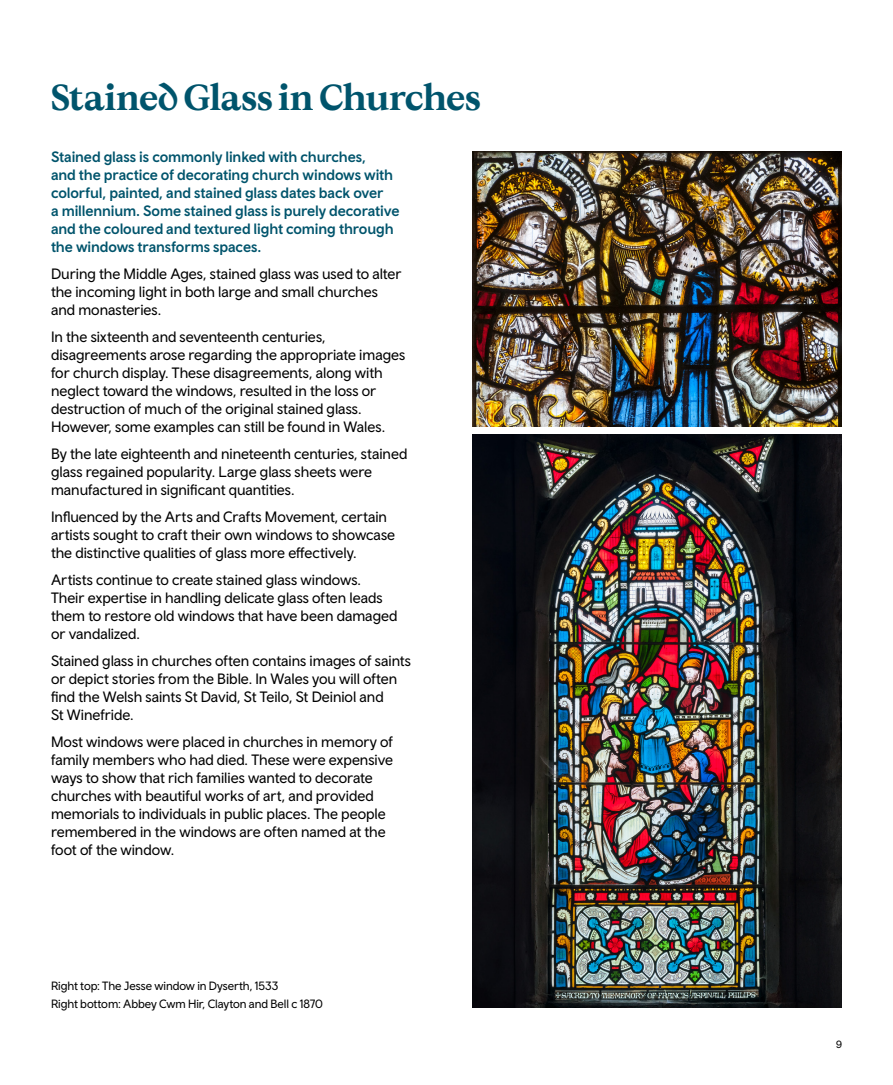
<style>
.page{position:relative;width:893px;height:1085px;background:#fff}
.page>*{position:absolute;margin:0;border:0;box-sizing:border-box;transform-origin:0 0}
.Dark_green_page_header{font:700 36px "Wales Serif";letter-spacing:-.015em;color:#00546c}
.Updated_body{font:15px/18px "Wales Sans Body";color:#000}
.Para_one{font:500 15px/18px "Wales Sans Body";letter-spacing:-.01em;color:#00546c}
.New_credits{font:12px "Wales Sans Body";letter-spacing:-.005em;color:#000}
.t1{font:10.5px "Wales Sans Body";color:#000}
</style>
<div class="page">
<img style="left:472px;top:151px;width:370px;height:275px">
<img style="left:472px;top:435px;width:370px;height:572px">
<h3 class="Dark_green_page_header" style="left:51px;top:75px;width:431px">Stained Glass in Churches</h3>
<p class="Para_one" style="left:51px;top:147px;width:350px">Stained glass is commonly linked with churches,<br>and the practice of decorating church windows with colorful, painted, and stained glass dates back over<br>a millennium. Some stained glass is purely decorative and the coloured and textured light coming through the windows transforms spaces.</p>
<p class="Updated_body" style="left:51px;top:264px;width:352px">During the Middle Ages, stained glass was used to alter the incoming light in both large and small churches and monasteries.</p>
<p class="Updated_body" style="left:51px;top:327px;width:356px">In the sixteenth and seventeenth centuries, disagreements arose regarding the appropriate images for church display. These disagreements, along with neglect toward the windows, resulted in the loss or destruction of much of the original stained glass.<br>However, some examples can still be found in Wales.</p>
<p class="Updated_body" style="left:51px;top:444px;width:358px">By the late eighteenth and nineteenth centuries, stained glass regained popularity. Large glass sheets were manufactured in significant quantities.</p>
<p class="Updated_body" style="left:51px;top:507px;width:346px">Influenced by the Arts and Crafts Movement, certain artists sought to craft their own windows to showcase the distinctive qualities of glass more effectively.</p>
<p class="Updated_body" style="left:51px;top:570px;width:348px">Artists continue to create stained glass windows.<br>Their expertise in handling delicate glass often leads them to restore old windows that have been damaged or vandalized.</p>
<p class="Updated_body" style="left:51px;top:651px;width:362px">Stained glass in churches often contains images of saints or depict stories from the Bible. In Wales you will often find the Welsh saints St David, St Teilo, St Deiniol and<br>St Winefride.</p>
<p class="Updated_body" style="left:51px;top:732px;width:344px">Most windows were placed in churches in memory of family members who had died. These were expensive ways to show that rich families wanted to decorate churches with beautiful works of art, and provided memorials to individuals in public places. The people remembered in the windows are often named at the foot of the window.</p>
<p class="New_credits" style="left:51px;top:978px;width:229px">Right top: The Jesse window in Dyserth, 1533</p>
<p class="New_credits" style="left:51px;top:995px;width:273px">Right bottom: Abbey Cwm Hir, Clayton and Bell c 1870</p>
<p class="t1" style="left:836px;top:1037px;width:7px">9</p>
</div>
